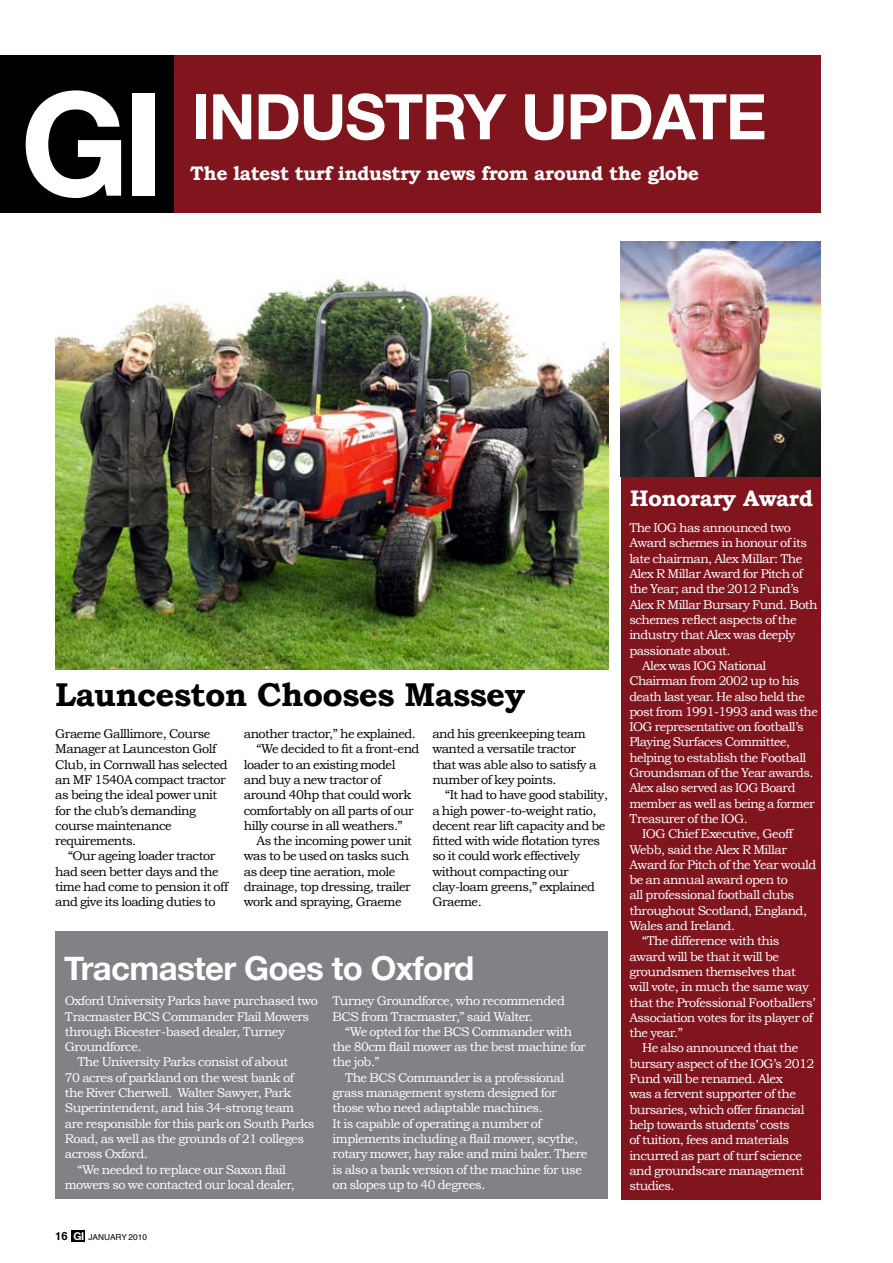
<style>
.page{position:relative;width:893px;height:1263px;background:#fff}
.page>*{position:absolute;margin:0;border:0;box-sizing:border-box;transform-origin:0 0}
.t1{font:700 144px "Helvetica Neue";color:#fff}
.t2{font:700 63px "Helvetica Neue";letter-spacing:-.02em;color:#fff}
.t3{font:700 33px "Bookman Old Style";letter-spacing:-.02em;color:#000}
.t4{font:700 33px "Helvetica Neue";letter-spacing:-.02em;color:#fff}
.t5{font:700 22.5px "Bookman Old Style";letter-spacing:-.02em;color:#fff}
.t6{font:700 19.5px "Bookman Old Style";letter-spacing:-.02em;color:#fff}
.t7{font:12.75px/15.3px "Bookman Old Style";letter-spacing:-.04em;color:#fff}
.t8{font:12.75px/15.3px "Bookman Old Style";letter-spacing:-.04em;color:#000}
.t9{font:8.25px "Helvetica";color:#000}
.s1{font-weight:700;font-size:11.25px}
.s2{font-family:"Helvetica Neue";font-weight:700;font-size:10.8px;color:#fff}
</style>
<div class="page">
<div style="left:71px;top:1230px;width:14px;height:11px;background:#000"></div>
<div style="left:0;top:55px;width:821px;height:158px;background:#81151e"></div>
<div style="left:0;top:55px;width:173px;height:158px;background:#000"></div>
<div style="left:55px;top:931px;width:553px;height:268px;background:#808285"></div>
<div style="left:621px;top:242px;width:200px;height:957px;background:#81151e"></div>
<img style="left:55px;top:275px;width:553px;height:394px">
<img style="left:621px;top:242px;width:200px;height:234px">
<h1 class="t1" style="left:20px;top:55px;width:146px">GI</h1>
<h2 class="t2" style="left:192px;top:78px;width:500px">INDUSTRY UPDATE</h2>
<h3 class="t6" style="left:190px;top:161px;width:510px">The latest turf industry news from around the globe</h3>
<h3 class="t5" style="left:630px;top:485px;width:185px">Honorary Award</h3>
<h3 class="t3" style="left:55px;top:674px;width:471px">Launceston Chooses Massey</h3>
<p class="t8" style="left:55px;top:726px;width:174px">Graeme Galllimore, Course<br>Manager at Launceston Golf<br>Club, in Cornwall has selected an MF 1540A compact tractor as being the ideal power unit for the club’s demanding course maintenance requirements.</p>
<p class="t8" style="left:55px;top:848px;width:174px;text-indent:13px">“Our ageing loader tractor had seen better days and the time had come to pension it off and give its loading duties to</p>
<p class="t8" style="left:244px;top:726px;width:174px">another tractor,” he explained.</p>
<p class="t8" style="left:257px;top:741px;width:164px">“We decided to fit a front-end</p>
<p class="t8" style="left:244px;top:757px;width:153px">loader to an existing model</p>
<p class="t8" style="left:244px;top:772px;width:139px">and buy a new tractor of</p>
<p class="t8" style="left:244px;top:787px;width:169px">around 40hp that could work</p>
<p class="t8" style="left:244px;top:802px;width:172px">comfortably on all parts of our</p>
<p class="t8" style="left:244px;top:818px;width:160px">hilly course in all weathers.”</p>
<p class="t8" style="left:257px;top:833px;width:157px">As the incoming power unit</p>
<p class="t8" style="left:244px;top:848px;width:167px">was to be used on tasks such</p>
<p class="t8" style="left:244px;top:864px;width:153px">as deep tine aeration, mole</p>
<p class="t8" style="left:244px;top:879px;width:168px">drainage, top dressing, trailer</p>
<p class="t8" style="left:244px;top:894px;width:159px">work and spraying, Graeme</p>
<p class="t8" style="left:432px;top:726px;width:166px">and his greenkeeping team wanted a versatile tractor that was able also to satisfy a number of key points.</p>
<p class="t8" style="left:432px;top:787px;width:177px;text-indent:13px">“It had to have good stability, a high power-to-weight ratio, decent rear lift capacity and be fitted with wide flotation tyres so it could work effectively without compacting our clay-loam greens,” explained<br>Graeme.</p>
<h3 class="t4" style="left:64px;top:948px;width:412px">Tracmaster Goes to Oxford</h3>
<p class="t7" style="left:65px;top:993px;width:255px">Oxford University Parks have purchased two</p>
<p class="t7" style="left:65px;top:1008px;width:246px">Tracmaster BCS Commander Flail Mowers</p>
<p class="t7" style="left:65px;top:1024px;width:222px">through Bicester-based dealer, Turney</p>
<p class="t7" style="left:65px;top:1039px;width:78px">Groundforce.</p>
<p class="t7" style="left:78px;top:1054px;width:212px">The University Parks consist of about</p>
<p class="t7" style="left:65px;top:1070px;width:230px">70 acres of parkland on the west bank of</p>
<p class="t7" style="left:65px;top:1085px;width:228px">the River Cherwell. Walter Sawyer, Park</p>
<p class="t7" style="left:65px;top:1100px;width:231px">Superintendent, and his 34-strong team</p>
<p class="t7" style="left:65px;top:1116px;width:251px">are responsible for this park on South Parks</p>
<p class="t7" style="left:65px;top:1131px;width:241px">Road, as well as the grounds of 21 colleges</p>
<p class="t7" style="left:65px;top:1146px;width:85px">across Oxford.</p>
<p class="t7" style="left:78px;top:1161px;width:210px">“We needed to replace our Saxon flail</p>
<p class="t7" style="left:65px;top:1177px;width:231px">mowers so we contacted our local dealer,</p>
<p class="t7" style="left:333px;top:993px;width:234px">Turney Groundforce, who recommended<br>BCS from Tracmaster,” said Walter.</p>
<p class="t7" style="left:345px;top:1024px;width:228px">“We opted for the BCS Commander with</p>
<p class="t7" style="left:333px;top:1039px;width:255px">the 80cm flail mower as the best machine for</p>
<p class="t7" style="left:333px;top:1054px;width:49px">the job.”</p>
<p class="t7" style="left:345px;top:1070px;width:220px">The BCS Commander is a professional</p>
<p class="t7" style="left:333px;top:1085px;width:226px">grass management system designed for</p>
<p class="t7" style="left:333px;top:1100px;width:212px">those who need adaptable machines.</p>
<p class="t7" style="left:333px;top:1116px;width:210px">It is capable of operating a number of</p>
<p class="t7" style="left:333px;top:1131px;width:247px">implements including a flail mower, scythe,</p>
<p class="t7" style="left:333px;top:1146px;width:256px">rotary mower, hay rake and mini baler. There</p>
<p class="t7" style="left:333px;top:1161px;width:251px">is also a bank version of the machine for use</p>
<p class="t7" style="left:333px;top:1177px;width:154px">on slopes up to 40 degrees.</p>
<p class="t9" style="left:55px;top:1231px;width:93px"><span class="s1">16</span> <span class="s2">GI</span> JANUARY 2010</p>
<p class="t7" style="left:629px;top:520px;width:163px">The IOG has announced two</p>
<p class="t7" style="left:629px;top:535px;width:179px">Award schemes in honour of its</p>
<p class="t7" style="left:629px;top:551px;width:174px">late chairman, Alex Millar: The</p>
<p class="t7" style="left:629px;top:566px;width:175px">Alex R Millar Award for Pitch of</p>
<p class="t7" style="left:629px;top:581px;width:171px">the Year; and the 2012 Fund’s</p>
<p class="t7" style="left:629px;top:597px;width:190px">Alex R Millar Bursary Fund. Both</p>
<p class="t7" style="left:629px;top:612px;width:169px">schemes reflect aspects of the</p>
<p class="t7" style="left:629px;top:627px;width:168px">industry that Alex was deeply</p>
<p class="t7" style="left:629px;top:643px;width:103px">passionate about.</p>
<p class="t7" style="left:642px;top:658px;width:126px">Alex was IOG National</p>
<p class="t7" style="left:629px;top:673px;width:171px">Chairman from 2002 up to his</p>
<p class="t7" style="left:629px;top:688px;width:177px">death last year. He also held the</p>
<p class="t7" style="left:629px;top:704px;width:190px">post from 1991-1993 and was the</p>
<p class="t7" style="left:629px;top:719px;width:176px">IOG representative on football’s</p>
<p class="t7" style="left:629px;top:734px;width:162px">Playing Surfaces Committee,</p>
<p class="t7" style="left:629px;top:750px;width:179px">helping to establish the Football</p>
<p class="t7" style="left:629px;top:765px;width:186px">Groundsman of the Year awards.</p>
<p class="t7" style="left:629px;top:780px;width:168px">Alex also served as IOG Board</p>
<p class="t7" style="left:629px;top:796px;width:187px">member as well as being a former</p>
<p class="t7" style="left:629px;top:811px;width:120px">Treasurer of the IOG.</p>
<p class="t7" style="left:642px;top:826px;width:152px">IOG Chief Executive, Geoff</p>
<p class="t7" style="left:629px;top:841px;width:159px">Webb, said the Alex R Millar</p>
<p class="t7" style="left:629px;top:857px;width:189px">Award for Pitch of the Year would</p>
<p class="t7" style="left:629px;top:872px;width:160px">be an annual award open to</p>
<p class="t7" style="left:629px;top:887px;width:166px">all professional football clubs</p>
<p class="t7" style="left:629px;top:903px;width:179px">throughout Scotland, England,</p>
<p class="t7" style="left:629px;top:918px;width:107px">Wales and Ireland.</p>
<p class="t7" style="left:642px;top:933px;width:139px">“The difference with this</p>
<p class="t7" style="left:629px;top:949px;width:151px">award will be that it will be</p>
<p class="t7" style="left:629px;top:964px;width:168px">groundsmen themselves that</p>
<p class="t7" style="left:629px;top:979px;width:181px">will vote, in much the same way</p>
<p class="t7" style="left:629px;top:994px;width:187px">that the Professional Footballers’</p>
<p class="t7" style="left:629px;top:1010px;width:185px">Association votes for its player of</p>
<p class="t7" style="left:629px;top:1025px;width:55px">the year.”</p>
<p class="t7" style="left:642px;top:1040px;width:158px">He also announced that the</p>
<p class="t7" style="left:629px;top:1056px;width:186px">bursary aspect of the IOG’s 2012</p>
<p class="t7" style="left:629px;top:1071px;width:155px">Fund will be renamed. Alex</p>
<p class="t7" style="left:629px;top:1086px;width:168px">was a fervent supporter of the</p>
<p class="t7" style="left:629px;top:1102px;width:177px">bursaries, which offer financial</p>
<p class="t7" style="left:629px;top:1117px;width:162px">help towards students’ costs</p>
<p class="t7" style="left:629px;top:1132px;width:161px">of tuition, fees and materials</p>
<p class="t7" style="left:629px;top:1147px;width:174px">incurred as part of turf science</p>
<p class="t7" style="left:629px;top:1163px;width:176px">and groundscare management</p>
<p class="t7" style="left:629px;top:1178px;width:47px">studies.</p>
</div>
